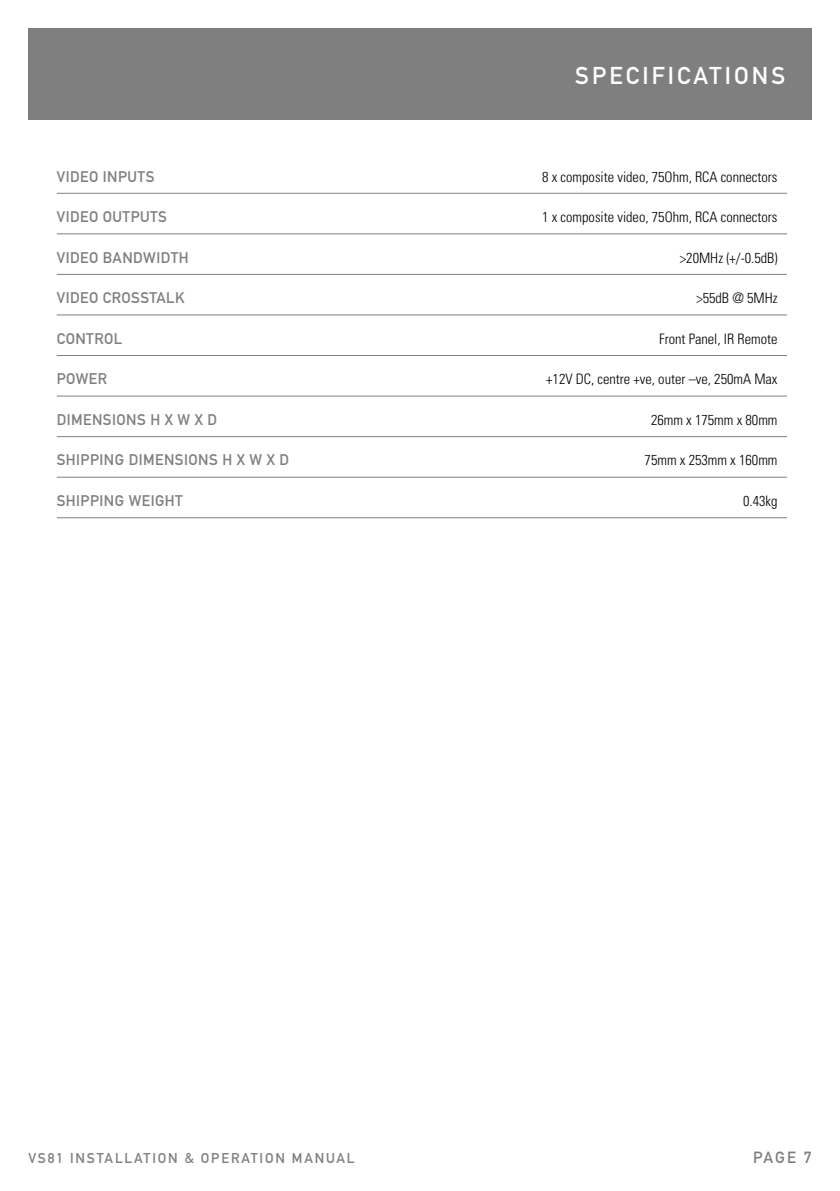
<style>
.page{position:relative;width:840px;height:1191px;background:#fff}
.page>*{position:absolute;margin:0;border:0;box-sizing:border-box;transform-origin:0 0}
.t1{font:24px "DIN Mittelschrift";letter-spacing:.13em;color:#fff}
.t2{font:16px "DIN Mittelschrift";color:#7f7f7f}
.t3{font:15.2px "DIN Mittelschrift";letter-spacing:.03em;color:#7f7f7f}
.t4{font:300 condensed 14.4px "Univers";color:#000}
.t5{font:14px "DIN Mittelschrift";letter-spacing:.13em;color:#7f7f7f}
</style>
<div class="page">
<div style="left:28px;top:28px;width:783px;height:92px;background:#7f7f7f"></div>
<hr style="left:57px;top:193px;width:729px;height:1px;background:#7f7f7f">
<hr style="left:57px;top:233px;width:729px;height:1px;background:#7f7f7f">
<hr style="left:57px;top:274px;width:729px;height:1px;background:#7f7f7f">
<hr style="left:57px;top:314px;width:729px;height:1px;background:#7f7f7f">
<hr style="left:57px;top:355px;width:729px;height:1px;background:#7f7f7f">
<hr style="left:57px;top:396px;width:729px;height:1px;background:#7f7f7f">
<hr style="left:57px;top:436px;width:729px;height:1px;background:#7f7f7f">
<hr style="left:57px;top:477px;width:729px;height:1px;background:#7f7f7f">
<hr style="left:57px;top:517px;width:729px;height:1px;background:#7f7f7f">
<h1 class="t1" style="left:574px;top:67px;width:211px">SPECIFICATIONS</h1>
<p class="t3" style="left:57px;top:171px;width:99px">VIDEO INPUTS</p>
<p class="t4" style="left:542px;top:171px;width:237px">8 x composite video, 75Ohm, RCA connectors</p>
<p class="t3" style="left:57px;top:211px;width:112px">VIDEO OUTPUTS</p>
<p class="t4" style="left:542px;top:212px;width:237px">1 x composite video, 75Ohm, RCA connectors</p>
<p class="t3" style="left:57px;top:252px;width:133px">VIDEO BANDWIDTH</p>
<p class="t4" style="left:679px;top:252px;width:99px">&gt;20MHz (+/-0.5dB)</p>
<p class="t3" style="left:57px;top:292px;width:129px">VIDEO CROSSTALK</p>
<p class="t4" style="left:696px;top:293px;width:83px">&gt;55dB @ 5MHz</p>
<p class="t3" style="left:57px;top:333px;width:67px">CONTROL</p>
<p class="t4" style="left:658px;top:333px;width:120px">Front Panel, IR Remote</p>
<p class="t3" style="left:57px;top:373px;width:52px">POWER</p>
<p class="t4" style="left:546px;top:374px;width:233px">+12V DC, centre +ve, outer –ve, 250mA Max</p>
<p class="t3" style="left:57px;top:414px;width:162px">DIMENSIONS H X W X D</p>
<p class="t4" style="left:650px;top:414px;width:128px">26mm x 175mm x 80mm</p>
<p class="t3" style="left:57px;top:454px;width:234px">SHIPPING DIMENSIONS H X W X D</p>
<p class="t4" style="left:644px;top:455px;width:134px">75mm x 253mm x 160mm</p>
<p class="t3" style="left:57px;top:495px;width:127px">SHIPPING WEIGHT</p>
<p class="t4" style="left:742px;top:495px;width:36px">0.43kg</p>
<p class="t5" style="left:28px;top:1152px;width:327px">VS81 INSTALLATION &amp; OPERATION MANUAL</p>
<p class="t2" style="left:752px;top:1151px;width:60px">PAGE 7</p>
</div>
